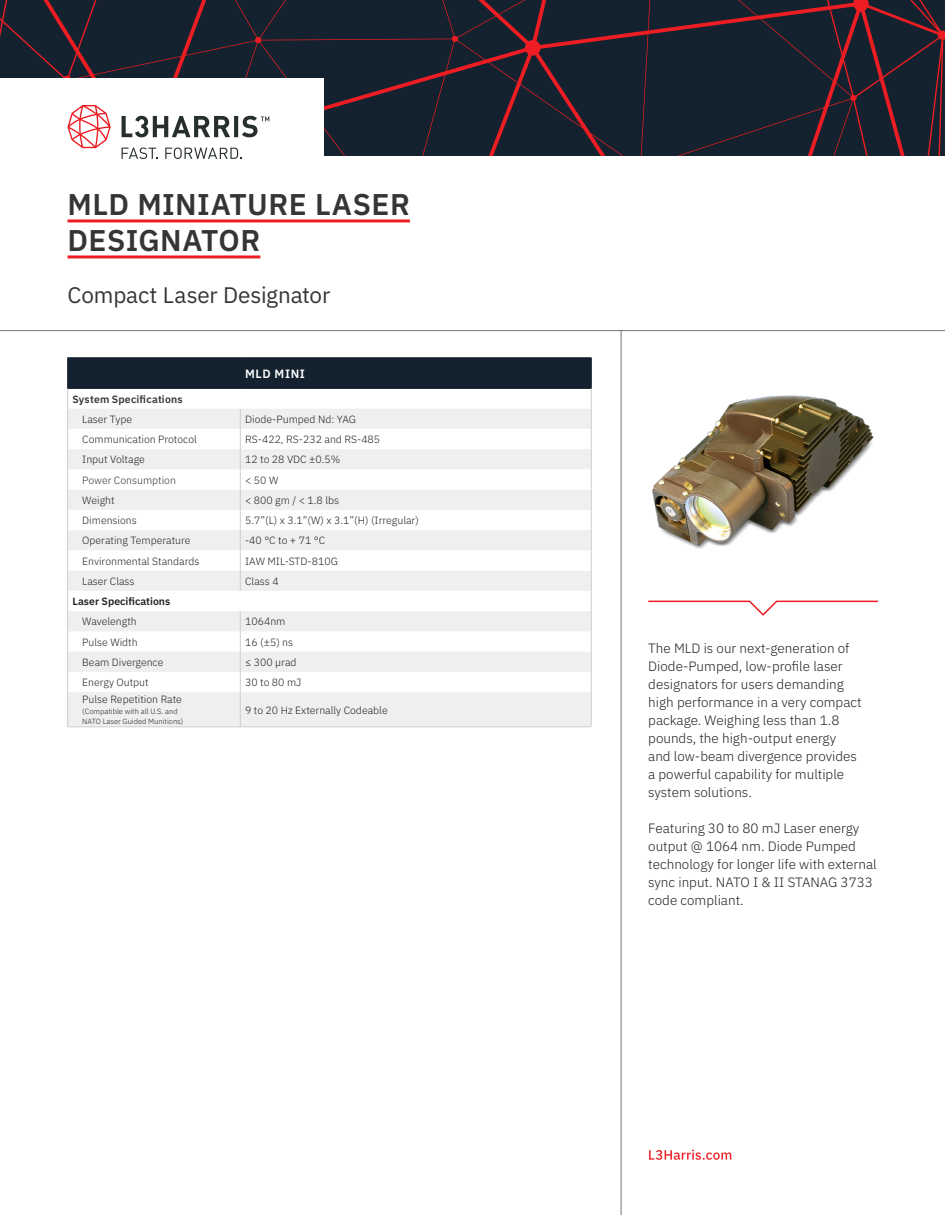
<style>
.page{position:relative;width:945px;height:1215px;background:#fff}
.page>*{position:absolute;margin:0;border:0;box-sizing:border-box;transform-origin:0 0}
.H1___Plex_Sans_20pt{font:600 30px "IBM Plex Sans";letter-spacing:.015em;color:#363536}
.H2__0_0_0_93____Plex{font:22.5px "IBM Plex Sans";letter-spacing:-.005em;color:#363536}
.t1{font:300 13.5px/18px "IBM Plex Sans";color:#231f20}
.TABLE_HEADER__Plex_S{font:600 12px "IBM Plex Sans";letter-spacing:.055em;color:#fff}
.t2{font:300 10.5px "IBM Plex Sans";color:#231f20}
.TABLE_BOLD___Plex_Sa{font:600 10.5px "IBM Plex Sans";letter-spacing:.015em;color:#363536}
.t3{font:600 10.5px "IBM Plex Sans";color:#231f20}
.TABLE_REGULAR___Plex{font:300 10.5px "IBM Plex Sans";color:#363536}
.t4{font:300 7.5px "IBM Plex Sans";color:#231f20}
</style>
<div class="page">
<hr style="left:68px;top:219px;width:342px;height:3px;background:#ee1d23">
<hr style="left:68px;top:255px;width:192px;height:3px;background:#ee1d23">
<svg style="left:649px;top:1150px;width:82px;height:10px"></svg>
<div style="left:68px;top:692px;width:523px;height:35px;background:#edeff0"></div>
<hr style="left:591px;top:692px;width:1px;height:35px;background:#cecece">
<hr style="left:67px;top:692px;width:1px;height:35px;background:#cecece">
<hr style="left:240px;top:692px;width:1px;height:35px;background:#cecece">
<svg style="left:67px;top:358px;width:525px;height:334px"></svg>
<svg style="left:648px;top:600px;width:230px;height:16px"></svg>
<hr style="left:621px;top:330px;width:1px;height:885px;background:#737473">
<hr style="left:0;top:330px;width:945px;height:1px;background:#737473">
<img style="left:652px;top:395px;width:222px;height:154px">
<hr style="left:67px;top:727px;width:524px;height:1px;background:#cecece">
<svg style="left:0;top:0;width:945px;height:155px;background:#21212d"></svg>
<div style="left:0;top:78px;width:324px;height:89px;background:#fff"></div>
<svg style="left:67px;top:105px;width:44px;height:43px"></svg>
<svg style="left:122px;top:148px;width:36px;height:11px"></svg>
<svg style="left:165px;top:148px;width:77px;height:11px"></svg>
<svg style="left:122px;top:116px;width:147px;height:21px"></svg>
<p class="H1___Plex_Sans_20pt" style="left:68px;top:181px;width:344px">MLD MINIATURE LASER</p>
<p class="H1___Plex_Sans_20pt" style="left:68px;top:217px;width:194px">DESIGNATOR</p>
<p class="H2__0_0_0_93____Plex" style="left:68px;top:278px;width:264px">Compact Laser Designator</p>
<p class="TABLE_HEADER__Plex_S" style="left:245px;top:364px;width:61px">MLD MINI</p>
<p class="TABLE_BOLD___Plex_Sa" style="left:73px;top:391px;width:112px">System Specifications</p>
<p class="t2" style="left:82px;top:411px;width:51px">Laser Type</p>
<p class="t2" style="left:245px;top:411px;width:112px">Diode-Pumped Nd: YAG</p>
<p class="t2" style="left:82px;top:432px;width:116px">Communication Protocol</p>
<p class="t2" style="left:245px;top:432px;width:137px">RS-422, RS-232 and RS-485</p>
<p class="t2" style="left:82px;top:452px;width:64px">Input Voltage</p>
<p class="t2" style="left:245px;top:452px;width:97px">12 to 28 VDC ±0.5%</p>
<p class="TABLE_REGULAR___Plex" style="left:82px;top:472px;width:95px">Power Consumption</p>
<p class="t2" style="left:245px;top:472px;width:35px">&lt; 50 W</p>
<p class="t2" style="left:82px;top:492px;width:34px">Weight</p>
<p class="t2" style="left:245px;top:492px;width:95px">&lt; 800 gm / &lt; 1.8 lbs</p>
<p class="t2" style="left:82px;top:513px;width:56px">Dimensions</p>
<p class="t2" style="left:245px;top:513px;width:175px">5.7”(L) x 3.1”(W) x 3.1”(H) (Irregular)</p>
<p class="t2" style="left:82px;top:533px;width:110px">Operating Temperature</p>
<p class="t2" style="left:245px;top:533px;width:82px">-40 °C to + 71 °C</p>
<p class="t2" style="left:82px;top:553px;width:119px">Environmental Standards</p>
<p class="t2" style="left:245px;top:553px;width:94px">IAW MIL-STD-810G</p>
<p class="t2" style="left:82px;top:573px;width:54px">Laser Class</p>
<p class="t2" style="left:245px;top:573px;width:35px">Class 4</p>
<p class="t3" style="left:73px;top:593px;width:99px">Laser Specifications</p>
<p class="t2" style="left:82px;top:614px;width:56px">Wavelength</p>
<p class="t2" style="left:245px;top:614px;width:42px">1064nm</p>
<p class="t2" style="left:82px;top:634px;width:57px">Pulse Width</p>
<p class="t2" style="left:245px;top:634px;width:50px">16 (±5) ns</p>
<p class="t2" style="left:82px;top:654px;width:83px">Beam Divergence</p>
<p class="t2" style="left:245px;top:654px;width:53px">≤ 300 µrad</p>
<p class="t2" style="left:82px;top:675px;width:68px">Energy Output</p>
<p class="t2" style="left:245px;top:675px;width:58px">30 to 80 mJ</p>
<p class="t2" style="left:82px;top:691px;width:101px">Pulse Repetition Rate</p>
<p class="t4" style="left:82px;top:705px;width:97px">(Compatible with all U.S. and</p>
<p class="t4" style="left:82px;top:716px;width:103px">NATO Laser Guided Munitions)</p>
<p class="t2" style="left:245px;top:702px;width:144px">9 to 20 Hz Externally Codeable</p>
<p class="t1" style="left:648px;top:639px;width:215px">The MLD is our next-generation of<br>Diode-Pumped, low-profile laser designators for users demanding high performance in a very compact package. Weighing less than 1.8 pounds, the high-output energy and low-beam divergence provides a powerful capability for multiple system solutions.</p>
<p class="t1" style="left:648px;top:819px;width:230px">Featuring 30 to 80 mJ Laser energy output @ 1064 nm. Diode Pumped technology for longer life with external sync input. NATO I &amp; II STANAG 3733 code compliant.</p>
</div>
